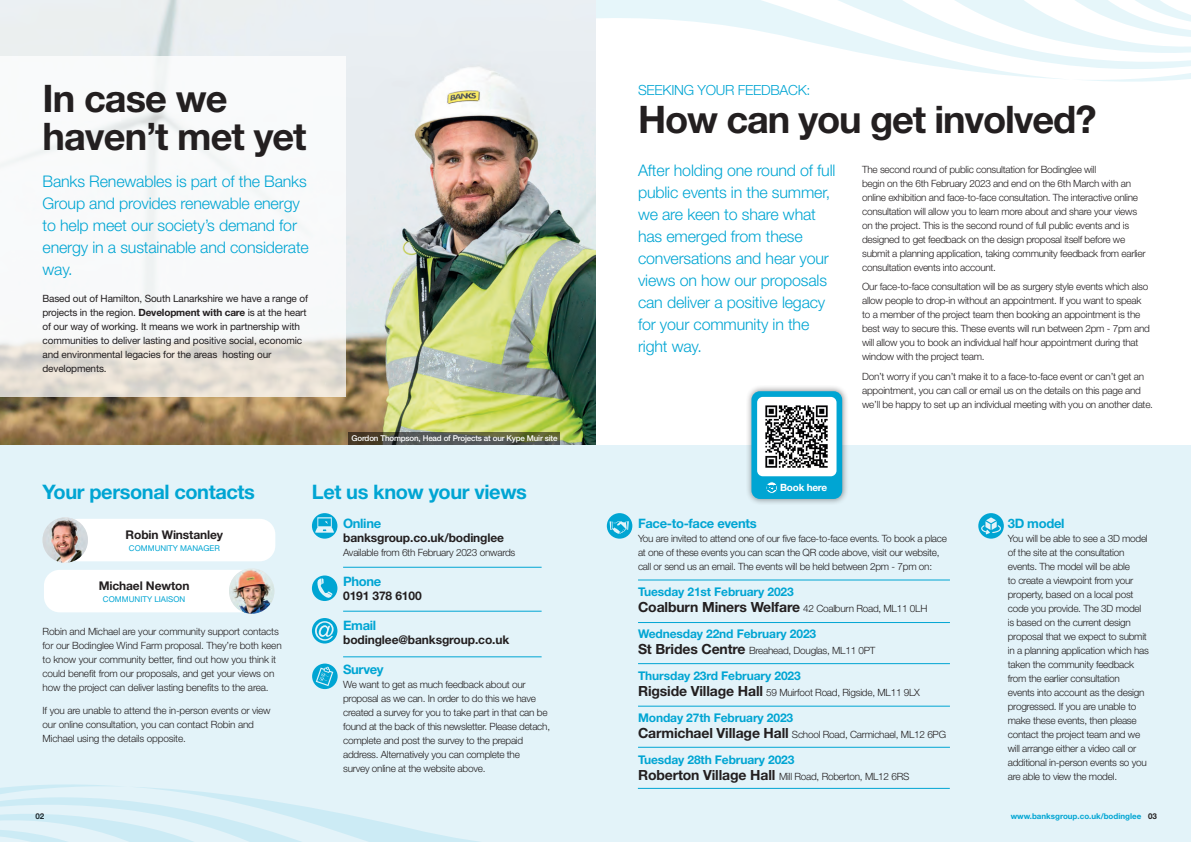
<style>
.page{position:relative;width:1191px;height:842px;background:#fff}
.page>*{position:absolute;margin:0;border:0;box-sizing:border-box;transform-origin:0 0}
.t1{font:700 38px/38px "Helvetica Neue LT Std";letter-spacing:-.03em;color:#231f20}
.t2{font:700 20px "Helvetica Neue LT Std";letter-spacing:-.02em;color:#00a5d3}
.t3{font:300 16px/22px "Helvetica Neue LT Std";letter-spacing:-.01em;color:#00a5d3}
.t4{font:300 14px "Helvetica Neue LT Std";letter-spacing:-.02em;color:#00a5d3}
.t5{font:700 13px "Helvetica Neue LT Std";letter-spacing:-.025em;color:#00a5d3}
.t6{font:700 12px "Helvetica Neue LT Std";letter-spacing:-.01em;color:#00a5d3}
.t7{font:700 12px "Helvetica Neue LT Std";letter-spacing:-.01em;color:#231f20}
.t8{font:300 10px/14px "Helvetica Neue LT Std";letter-spacing:-.025em;color:#231f20}
.t9{font:10px/14px "Helvetica Neue LT Std";letter-spacing:-.015em;color:#231f20}
.t10{font:700 10px "Helvetica Neue LT Std";letter-spacing:-.025em;color:#fff}
.t11{font:500 8px "Helvetica Neue LT Std";letter-spacing:-.02em;color:#fff}
.t12{font:8px "Helvetica Neue LT Std";color:#00a5d3}
.t13{font:700 8px "Helvetica Neue LT Std";color:#00a5d3}
.t14{font:700 8px "Helvetica Neue LT Std";color:#231f20}
.s1{font-weight:700}
.s2{font-weight:700;font-size:14px}
.s3{color:#231f20}
</style>
<div class="page">
<svg style="left:595px;top:0;width:596px;height:83px"></svg>
<img style="left:0;top:0;width:595px;height:445px">
<svg style="left:0;top:57px;width:346px;height:340px"></svg>
<div style="left:0;top:445px;width:1191px;height:397px;background:#e3f3f9"></div>
<svg style="left:312px;top:663px;width:26px;height:26px"></svg>
<svg style="left:978px;top:513px;width:25px;height:26px"></svg>
<div style="left:45px;top:571px;width:224px;height:40px;background:#fff;border-radius:14px"></div>
<div style="left:44px;top:570px;width:227px;height:42px;border:3px solid #fff;border-radius:14px"></div>
<img style="left:229px;top:568px;width:45px;height:46px;border-radius:23px">
<div style="left:64px;top:520px;width:210px;height:40px;background:#fff;border-radius:14px"></div>
<div style="left:63px;top:519px;width:212px;height:42px;border:3px solid #fff;border-radius:14px"></div>
<img style="left:43px;top:517px;width:45px;height:46px;border-radius:23px">
<svg style="left:312px;top:513px;width:25px;height:26px"></svg>
<svg style="left:349px;top:432px;width:211px;height:13px"></svg>
<svg style="left:312px;top:618px;width:25px;height:25px"></svg>
<svg style="left:312px;top:575px;width:25px;height:26px"></svg>
<svg style="left:607px;top:513px;width:25px;height:26px"></svg>
<hr style="left:343px;top:567px;width:198px;height:1px;background:#00a5d3">
<hr style="left:343px;top:611px;width:198px;height:1px;background:#00a5d3">
<hr style="left:343px;top:657px;width:198px;height:1px;background:#00a5d3">
<hr style="left:638px;top:580px;width:312px;height:1px;background:#00a5d3">
<hr style="left:638px;top:622px;width:312px;height:1px;background:#00a5d3">
<hr style="left:638px;top:663px;width:312px;height:1px;background:#00a5d3">
<hr style="left:638px;top:706px;width:312px;height:1px;background:#00a5d3">
<hr style="left:638px;top:747px;width:312px;height:1px;background:#00a5d3">
<svg style="left:0;top:784px;width:479px;height:58px"></svg>
<hr style="left:638px;top:788px;width:311px;height:1px;background:#00a5d3">
<div style="left:745px;top:385px;width:103px;height:120px;background:#231f20;opacity:.5"></div>
<div style="left:751px;top:391px;width:91px;height:108px;background:#00a5d3;border-radius:9px"></div>
<svg style="left:766px;top:482px;width:11px;height:11px"></svg>
<div style="left:757px;top:397px;width:79px;height:79px;background:#fff;border-radius:6px"></div>
<img style="left:765px;top:405px;width:63px;height:63px">
<h1 class="t1" style="left:43px;top:79px;width:266px">In case we haven’t met yet</h1>
<h3 class="t3" style="left:43px;top:170px;width:268px">Banks Renewables is part of the Banks<br>Group and provides renewable energy to help meet our society’s demand for energy in a sustainable and considerate way.</h3>
<p class="t9" style="left:43px;top:291px;width:267px">Based out of Hamilton, South Lanarkshire we have a range of projects in the region. <span class="s1">Development with care</span> is at the heart of our way of working. It means we work in partnership with communities to deliver lasting and positive social, economic and environmental legacies for the areas hosting our developments.</p>
<p class="t11" style="left:351px;top:433px;width:207px">Gordon Thompson, Head of Projects at our Kype Muir site</p>
<h2 class="t2" style="left:43px;top:480px;width:214px">Your personal contacts</h2>
<p class="t7" style="left:126px;top:527px;width:99px">Robin Winstanley</p>
<p class="t12" style="left:129px;top:543px;width:92px">COMMUNITY MANAGER</p>
<p class="t7" style="left:99px;top:578px;width:92px">Michael Newton</p>
<p class="t12" style="left:103px;top:594px;width:84px">COMMUNITY LIAISON</p>
<p class="t8" style="left:43px;top:624px;width:241px">Robin and Michael are your community support contacts for our Bodinglee Wind Farm proposal. They’re both keen to know your community better, find out how you think it could benefit from our proposals, and get your views on how the project can deliver lasting benefits to the area.</p>
<p class="t8" style="left:43px;top:703px;width:230px">If you are unable to attend the in-person events or view our online consultation, you can contact Robin and<br>Michael using the details opposite.</p>
<h2 class="t2" style="left:312px;top:480px;width:216px">Let us know your views</h2>
<h3 class="t5" style="left:343px;top:515px;width:40px">Online</h3>
<p class="t7" style="left:343px;top:530px;width:162px">banksgroup.co.uk/bodinglee</p>
<p class="t8" style="left:343px;top:545px;width:174px">Available from 6th February 2023 onwards</p>
<h3 class="t5" style="left:343px;top:573px;width:40px">Phone</h3>
<p class="t7" style="left:343px;top:588px;width:80px">0191 378 6100</p>
<h3 class="t5" style="left:343px;top:617px;width:35px">Email</h3>
<p class="t7" style="left:343px;top:632px;width:168px">bodinglee@banksgroup.co.uk</p>
<h3 class="t5" style="left:343px;top:661px;width:42px">Survey</h3>
<p class="t8" style="left:343px;top:677px;width:208px">We want to get as much feedback about our proposal as we can. In order to do this we have created a survey for you to take part in that can be found at the back of this newsletter. Please detach, complete and post the survey to the prepaid address. Alternatively you can complete the<br>survey online at the website above.</p>
<h3 class="t4" style="left:638px;top:81px;width:174px">SEEKING YOUR FEEDBACK:</h3>
<h1 class="t1" style="left:638px;top:100px;width:460px">How can you get involved?</h1>
<h3 class="t3" style="left:638px;top:159px;width:199px">After holding one round of full public events in the summer, we are keen to share what has emerged from these conversations and hear your views on how our proposals can deliver a positive legacy for your community in the right way.</h3>
<p class="t8" style="left:862px;top:162px;width:285px">The second round of public consultation for Bodinglee will<br>begin on the 6th February 2023 and end on the 6th March with an online exhibition and face-to-face consultation. The interactive online consultation will allow you to learn more about and share your views on the project. This is the second round of full public events and is designed to get feedback on the design proposal itself before we submit a planning application, taking community feedback from earlier consultation events into account.</p>
<p class="t8" style="left:862px;top:279px;width:289px">Our face-to-face consultation will be as surgery style events which also allow people to drop-in without an appointment. If you want to speak to a member of the project team then booking an appointment is the best way to secure this. These events will run between 2pm - 7pm and will allow you to book an individual half hour appointment during that window with the project team.</p>
<p class="t8" style="left:862px;top:369px;width:292px">Don’t worry if you can’t make it to a face-to-face event or can’t get an appointment, you can call or email us on the details on this page and we’ll be happy to set up an individual meeting with you on another date.</p>
<p class="t10" style="left:780px;top:481px;width:48px">Book here</p>
<h3 class="t5" style="left:638px;top:515px;width:120px">Face-to-face events</h3>
<p class="t8" style="left:638px;top:531px;width:310px">You are invited to attend one of our five face-to-face events. To book a place at one of these events you can scan the QR code above, visit our website, call or send us an email. The events will be held between 2pm - 7pm on:</p>
<p class="t6" style="left:638px;top:584px;width:157px">Tuesday 21st February 2023</p>
<p class="t8" style="left:638px;top:601px;width:291px"><span class="s2">Coalburn Miners Welfare</span> 42 Coalburn Road, ML11 0LH</p>
<p class="t6" style="left:638px;top:626px;width:180px">Wednesday 22nd February 2023</p>
<p class="t8" style="left:638px;top:643px;width:239px"><span class="s2">St Brides Centre</span> Breahead, Douglas, ML11 0PT</p>
<p class="t6" style="left:638px;top:668px;width:164px">Thursday 23rd February 2023</p>
<p class="t8" style="left:638px;top:685px;width:283px"><span class="s2">Rigside Village Hall</span> 59 Muirfoot Road, Rigside, ML11 9LX</p>
<p class="t6" style="left:638px;top:710px;width:157px">Monday 27th February 2023</p>
<p class="t8" style="left:638px;top:727px;width:309px"><span class="s2">Carmichael Village Hall</span> School Road, Carmichael, ML12 6PG</p>
<p class="t6" style="left:638px;top:752px;width:158px">Tuesday 28th February 2023</p>
<p class="t8" style="left:638px;top:769px;width:273px"><span class="s2">Roberton Village Hall</span> Mill Road, Roberton, ML12 6RS</p>
<h3 class="t5" style="left:1007px;top:515px;width:58px">3D model</h3>
<p class="t8" style="left:1007px;top:531px;width:143px">You will be able to see a 3D model of the site at the consultation events. The model will be able<br>to create a viewpoint from your property, based on a local post code you provide. The 3D model is based on the current design proposal that we expect to submit in a planning application which has taken the community feedback from the earlier consultation events into account as the design progressed. If you are unable to make these events, then please contact the project team and we will arrange either a video call or additional in-person events so you are able to view the model.</p>
<p class="t14" style="left:35px;top:811px;width:10px">02</p>
<p class="t13" style="left:1010px;top:811px;width:148px">www.banksgroup.co.uk/bodinglee <span class="s3">03</span></p>
</div>
